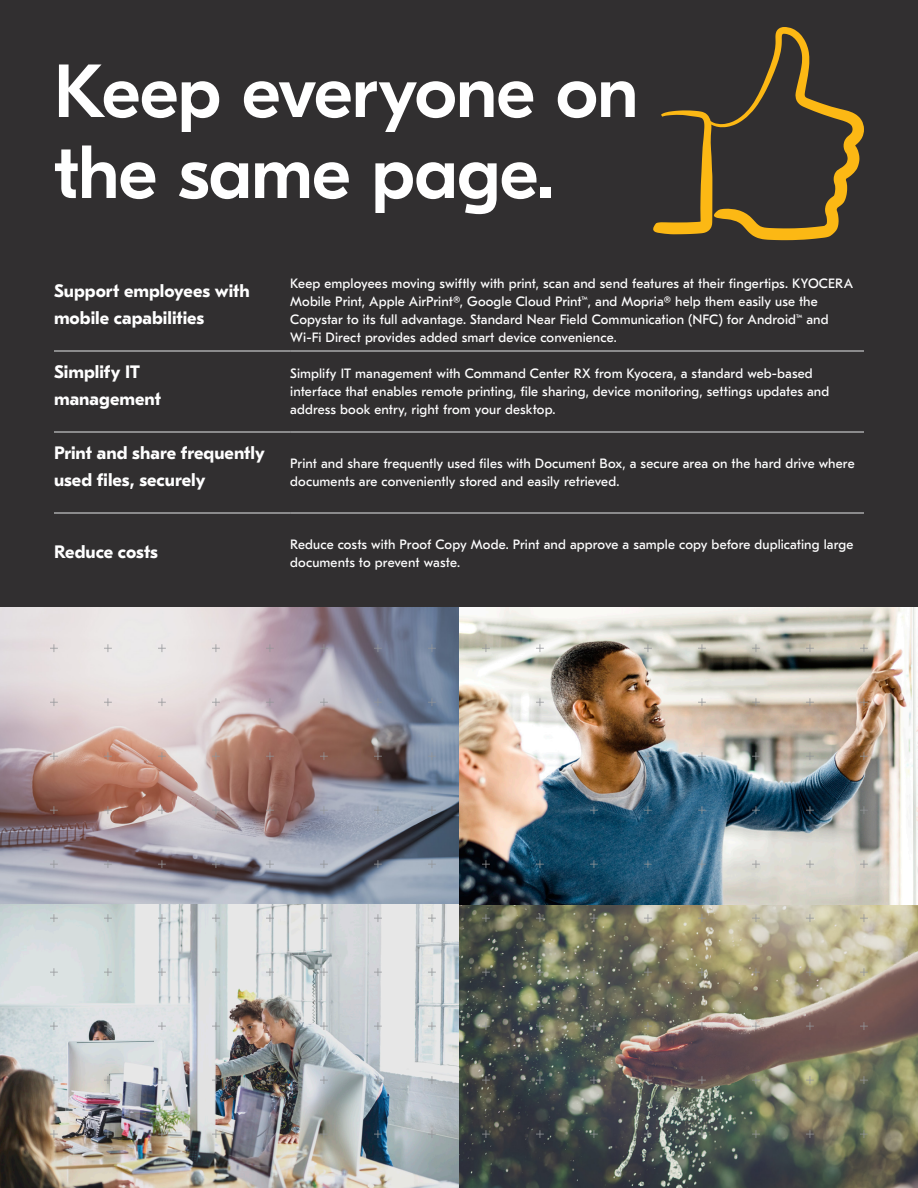
<style>
.page{position:relative;width:918px;height:1188px;background:#fff}
.page>*{position:absolute;margin:0;border:0;box-sizing:border-box;transform-origin:0 0}
.t1{font:500 75px/81px "GT Eesti Pro Display";letter-spacing:-.01em;color:#fff}
.t2{font:700 18px/27px "GT Eesti Pro Text";color:#fff}
.t3{font:13.5px/18px "GT Eesti Pro Text";letter-spacing:.005em;color:#fff}
</style>
<div class="page">
<div style="left:0;top:0;width:918px;height:608px;background:#312f30"></div>
<img style="left:0;top:608px;width:918px;height:580px">
<img style="left:459px;top:904px;width:459px;height:284px">
<hr style="left:54px;top:351px;width:236px;height:1px;background:#e6e7e9">
<hr style="left:290px;top:351px;width:574px;height:1px;background:#e6e7e9">
<hr style="left:54px;top:432px;width:236px;height:1px;background:#e6e7e9">
<hr style="left:290px;top:432px;width:574px;height:1px;background:#e6e7e9">
<hr style="left:54px;top:513px;width:236px;height:1px;background:#e6e7e9">
<hr style="left:290px;top:513px;width:574px;height:1px;background:#e6e7e9">
<svg style="left:653px;top:27px;width:211px;height:213px"></svg>
<svg style="left:266px;top:644px;width:8px;height:8px"></svg>
<svg style="left:212px;top:644px;width:8px;height:8px"></svg>
<svg style="left:158px;top:644px;width:8px;height:8px"></svg>
<svg style="left:104px;top:644px;width:8px;height:8px"></svg>
<svg style="left:50px;top:644px;width:8px;height:8px"></svg>
<svg style="left:860px;top:644px;width:8px;height:8px"></svg>
<svg style="left:806px;top:644px;width:8px;height:8px"></svg>
<svg style="left:752px;top:644px;width:8px;height:8px"></svg>
<svg style="left:698px;top:644px;width:8px;height:8px"></svg>
<svg style="left:644px;top:644px;width:8px;height:8px"></svg>
<svg style="left:536px;top:644px;width:8px;height:8px"></svg>
<svg style="left:482px;top:644px;width:8px;height:8px"></svg>
<svg style="left:428px;top:644px;width:8px;height:8px"></svg>
<svg style="left:374px;top:644px;width:8px;height:8px"></svg>
<svg style="left:320px;top:644px;width:8px;height:8px"></svg>
<svg style="left:212px;top:1022px;width:8px;height:8px"></svg>
<svg style="left:158px;top:1022px;width:8px;height:8px"></svg>
<svg style="left:104px;top:1022px;width:8px;height:8px"></svg>
<svg style="left:50px;top:1022px;width:8px;height:8px"></svg>
<svg style="left:266px;top:968px;width:8px;height:8px"></svg>
<svg style="left:212px;top:968px;width:8px;height:8px"></svg>
<svg style="left:158px;top:968px;width:8px;height:8px"></svg>
<svg style="left:104px;top:968px;width:8px;height:8px"></svg>
<svg style="left:50px;top:968px;width:8px;height:8px"></svg>
<svg style="left:266px;top:914px;width:8px;height:8px"></svg>
<svg style="left:212px;top:914px;width:8px;height:8px"></svg>
<svg style="left:158px;top:914px;width:8px;height:8px"></svg>
<svg style="left:104px;top:914px;width:8px;height:8px"></svg>
<svg style="left:50px;top:914px;width:8px;height:8px"></svg>
<svg style="left:266px;top:860px;width:8px;height:8px"></svg>
<svg style="left:212px;top:860px;width:8px;height:8px"></svg>
<svg style="left:158px;top:860px;width:8px;height:8px"></svg>
<svg style="left:104px;top:860px;width:8px;height:8px"></svg>
<svg style="left:50px;top:860px;width:8px;height:8px"></svg>
<svg style="left:266px;top:806px;width:8px;height:8px"></svg>
<svg style="left:212px;top:806px;width:8px;height:8px"></svg>
<svg style="left:158px;top:806px;width:8px;height:8px"></svg>
<svg style="left:104px;top:806px;width:8px;height:8px"></svg>
<svg style="left:50px;top:806px;width:8px;height:8px"></svg>
<svg style="left:266px;top:752px;width:8px;height:8px"></svg>
<svg style="left:212px;top:752px;width:8px;height:8px"></svg>
<svg style="left:158px;top:752px;width:8px;height:8px"></svg>
<svg style="left:104px;top:752px;width:8px;height:8px"></svg>
<svg style="left:50px;top:752px;width:8px;height:8px"></svg>
<svg style="left:266px;top:698px;width:8px;height:8px"></svg>
<svg style="left:212px;top:698px;width:8px;height:8px"></svg>
<svg style="left:158px;top:698px;width:8px;height:8px"></svg>
<svg style="left:104px;top:698px;width:8px;height:8px"></svg>
<svg style="left:50px;top:698px;width:8px;height:8px"></svg>
<svg style="left:860px;top:1022px;width:8px;height:8px"></svg>
<svg style="left:806px;top:1022px;width:8px;height:8px"></svg>
<svg style="left:752px;top:1022px;width:8px;height:8px"></svg>
<svg style="left:698px;top:1022px;width:8px;height:8px"></svg>
<svg style="left:644px;top:1022px;width:8px;height:8px"></svg>
<svg style="left:590px;top:1022px;width:8px;height:8px"></svg>
<svg style="left:536px;top:1022px;width:8px;height:8px"></svg>
<svg style="left:482px;top:1022px;width:8px;height:8px"></svg>
<svg style="left:428px;top:1022px;width:8px;height:8px"></svg>
<svg style="left:374px;top:1022px;width:8px;height:8px"></svg>
<svg style="left:320px;top:1022px;width:8px;height:8px"></svg>
<svg style="left:860px;top:968px;width:8px;height:8px"></svg>
<svg style="left:806px;top:968px;width:8px;height:8px"></svg>
<svg style="left:752px;top:968px;width:8px;height:8px"></svg>
<svg style="left:698px;top:968px;width:8px;height:8px"></svg>
<svg style="left:644px;top:968px;width:8px;height:8px"></svg>
<svg style="left:590px;top:968px;width:8px;height:8px"></svg>
<svg style="left:536px;top:968px;width:8px;height:8px"></svg>
<svg style="left:482px;top:968px;width:8px;height:8px"></svg>
<svg style="left:428px;top:968px;width:8px;height:8px"></svg>
<svg style="left:374px;top:968px;width:8px;height:8px"></svg>
<svg style="left:320px;top:968px;width:8px;height:8px"></svg>
<svg style="left:860px;top:914px;width:8px;height:8px"></svg>
<svg style="left:806px;top:914px;width:8px;height:8px"></svg>
<svg style="left:752px;top:914px;width:8px;height:8px"></svg>
<svg style="left:698px;top:914px;width:8px;height:8px"></svg>
<svg style="left:644px;top:914px;width:8px;height:8px"></svg>
<svg style="left:590px;top:914px;width:8px;height:8px"></svg>
<svg style="left:536px;top:914px;width:8px;height:8px"></svg>
<svg style="left:482px;top:914px;width:8px;height:8px"></svg>
<svg style="left:428px;top:914px;width:8px;height:8px"></svg>
<svg style="left:374px;top:914px;width:8px;height:8px"></svg>
<svg style="left:320px;top:914px;width:8px;height:8px"></svg>
<svg style="left:860px;top:860px;width:8px;height:8px"></svg>
<svg style="left:806px;top:860px;width:8px;height:8px"></svg>
<svg style="left:752px;top:860px;width:8px;height:8px"></svg>
<svg style="left:698px;top:860px;width:8px;height:8px"></svg>
<svg style="left:644px;top:860px;width:8px;height:8px"></svg>
<svg style="left:590px;top:860px;width:8px;height:8px"></svg>
<svg style="left:536px;top:860px;width:8px;height:8px"></svg>
<svg style="left:482px;top:860px;width:8px;height:8px"></svg>
<svg style="left:428px;top:860px;width:8px;height:8px"></svg>
<svg style="left:374px;top:860px;width:8px;height:8px"></svg>
<svg style="left:320px;top:860px;width:8px;height:8px"></svg>
<svg style="left:860px;top:806px;width:8px;height:8px"></svg>
<svg style="left:806px;top:806px;width:8px;height:8px"></svg>
<svg style="left:752px;top:806px;width:8px;height:8px"></svg>
<svg style="left:698px;top:806px;width:8px;height:8px"></svg>
<svg style="left:644px;top:806px;width:8px;height:8px"></svg>
<svg style="left:590px;top:806px;width:8px;height:8px"></svg>
<svg style="left:428px;top:806px;width:8px;height:8px"></svg>
<svg style="left:374px;top:806px;width:8px;height:8px"></svg>
<svg style="left:320px;top:806px;width:8px;height:8px"></svg>
<svg style="left:860px;top:752px;width:8px;height:8px"></svg>
<svg style="left:806px;top:752px;width:8px;height:8px"></svg>
<svg style="left:752px;top:752px;width:8px;height:8px"></svg>
<svg style="left:698px;top:752px;width:8px;height:8px"></svg>
<svg style="left:644px;top:752px;width:8px;height:8px"></svg>
<svg style="left:428px;top:752px;width:8px;height:8px"></svg>
<svg style="left:374px;top:752px;width:8px;height:8px"></svg>
<svg style="left:320px;top:752px;width:8px;height:8px"></svg>
<svg style="left:860px;top:698px;width:8px;height:8px"></svg>
<svg style="left:806px;top:698px;width:8px;height:8px"></svg>
<svg style="left:752px;top:698px;width:8px;height:8px"></svg>
<svg style="left:698px;top:698px;width:8px;height:8px"></svg>
<svg style="left:536px;top:698px;width:8px;height:8px"></svg>
<svg style="left:428px;top:698px;width:8px;height:8px"></svg>
<svg style="left:374px;top:698px;width:8px;height:8px"></svg>
<svg style="left:320px;top:698px;width:8px;height:8px"></svg>
<svg style="left:266px;top:1130px;width:8px;height:8px"></svg>
<svg style="left:212px;top:1130px;width:8px;height:8px"></svg>
<svg style="left:158px;top:1130px;width:8px;height:8px"></svg>
<svg style="left:104px;top:1130px;width:8px;height:8px"></svg>
<svg style="left:50px;top:1130px;width:8px;height:8px"></svg>
<svg style="left:266px;top:1076px;width:8px;height:8px"></svg>
<svg style="left:212px;top:1076px;width:8px;height:8px"></svg>
<svg style="left:158px;top:1076px;width:8px;height:8px"></svg>
<svg style="left:104px;top:1076px;width:8px;height:8px"></svg>
<svg style="left:50px;top:1076px;width:8px;height:8px"></svg>
<svg style="left:860px;top:1130px;width:8px;height:8px"></svg>
<svg style="left:806px;top:1130px;width:8px;height:8px"></svg>
<svg style="left:752px;top:1130px;width:8px;height:8px"></svg>
<svg style="left:698px;top:1130px;width:8px;height:8px"></svg>
<svg style="left:644px;top:1130px;width:8px;height:8px"></svg>
<svg style="left:590px;top:1130px;width:8px;height:8px"></svg>
<svg style="left:536px;top:1130px;width:8px;height:8px"></svg>
<svg style="left:482px;top:1130px;width:8px;height:8px"></svg>
<svg style="left:428px;top:1130px;width:8px;height:8px"></svg>
<svg style="left:374px;top:1130px;width:8px;height:8px"></svg>
<svg style="left:320px;top:1130px;width:8px;height:8px"></svg>
<svg style="left:860px;top:1076px;width:8px;height:8px"></svg>
<svg style="left:806px;top:1076px;width:8px;height:8px"></svg>
<svg style="left:752px;top:1076px;width:8px;height:8px"></svg>
<svg style="left:698px;top:1076px;width:8px;height:8px"></svg>
<svg style="left:644px;top:1076px;width:8px;height:8px"></svg>
<svg style="left:590px;top:1076px;width:8px;height:8px"></svg>
<svg style="left:536px;top:1076px;width:8px;height:8px"></svg>
<svg style="left:482px;top:1076px;width:8px;height:8px"></svg>
<svg style="left:428px;top:1076px;width:8px;height:8px"></svg>
<svg style="left:374px;top:1076px;width:8px;height:8px"></svg>
<svg style="left:320px;top:1076px;width:8px;height:8px"></svg>
<h1 class="t1" style="left:54px;top:53px;width:586px">Keep everyone on the same page.</h1>
<h2 class="t2" style="left:54px;top:278px;width:197px">Support employees with mobile capabilities</h2>
<p class="t3" style="left:290px;top:275px;width:564px">Keep employees moving swiftly with print, scan and send features at their fingertips. KYOCERA Mobile Print, Apple AirPrint®, Google Cloud Print<sup>™</sup>, and Mopria® help them easily use the Copystar to its full advantage. Standard Near Field Communication (NFC) for Android<sup>™</sup> and Wi-Fi Direct provides added smart device convenience.</p>
<h2 class="t2" style="left:54px;top:359px;width:109px">Simplify IT management</h2>
<p class="t3" style="left:290px;top:365px;width:541px">Simplify IT management with Command Center RX from Kyocera, a standard web-based interface that enables remote printing, file sharing, device monitoring, settings updates and address book entry, right from your desktop.</p>
<h2 class="t2" style="left:54px;top:440px;width:212px">Print and share frequently used files, securely</h2>
<p class="t3" style="left:290px;top:455px;width:566px">Print and share frequently used files with Document Box, a secure area on the hard drive where documents are conveniently stored and easily retrieved.</p>
<h2 class="t2" style="left:54px;top:539px;width:106px">Reduce costs</h2>
<p class="t3" style="left:290px;top:536px;width:565px">Reduce costs with Proof Copy Mode. Print and approve a sample copy before duplicating large documents to prevent waste.</p>
</div>
